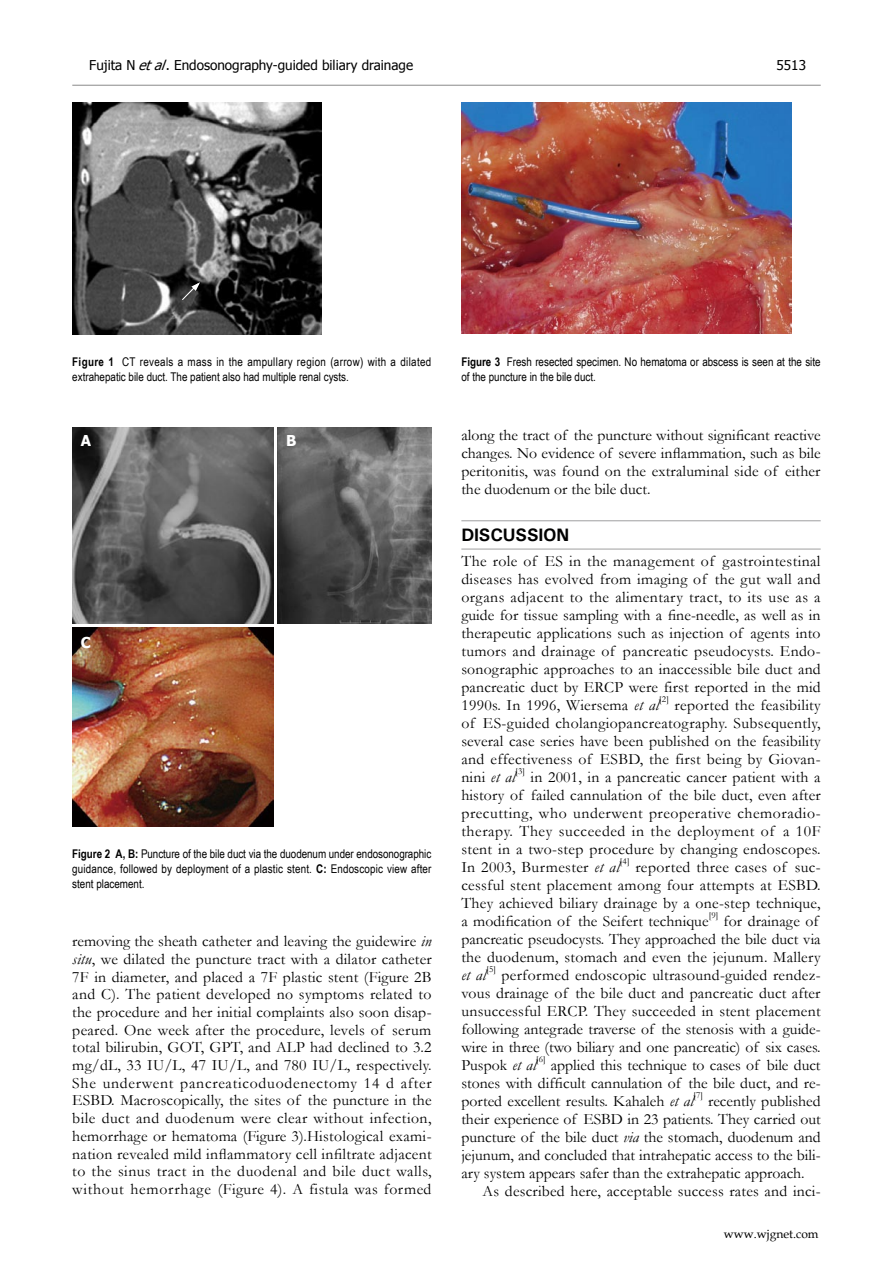
<style>
.page{position:relative;width:893px;height:1263px;background:#fff}
.page>*{position:absolute;margin:0;border:0;box-sizing:border-box;transform-origin:0 0}
.t1{font:700 18px "Univers";letter-spacing:-.01em;color:#000}
.t2{font:15.75px/18px "Garamond";letter-spacing:.01em;color:#000;text-align:justify}
.t3{font:italic 15.75px "Garamond";color:#000}
.t4{font:700 15px "Tahoma";color:#fff}
.t5{font:13.5px "Tahoma";color:#000}
.t6{font:12px/15px "Arial Narrow";color:#000}
.t7{font:12px "Book Antiqua";color:#000}
.t8{font:9.15px "Garamond";color:#000}
.s1{font-style:italic}
.s2{font-weight:700}
</style>
<div class="page">
<hr style="left:72px;top:85px;width:749px;height:1px;background:#898989">
<img style="left:72px;top:102px;width:250px;height:232px">
<svg style="left:181px;top:282px;width:19px;height:19px"></svg>
<img style="left:72px;top:427px;width:201px;height:197px">
<img style="left:278px;top:427px;width:154px;height:197px">
<img style="left:72px;top:628px;width:201px;height:198px">
<img style="left:461px;top:102px;width:331px;height:232px">
<hr style="left:461px;top:520px;width:360px;height:1px;background:#9f9fa0">
<hr style="left:461px;top:549px;width:360px;height:1px;background:#9f9fa0">
<p class="t5" style="left:89px;top:56px;width:325px">Fujita N <span class="s1">etal</span>. Endosonography-guided biliary drainage</p>
<p class="t5" style="left:776px;top:56px;width:31px">5513</p>
<p class="t6" style="left:72px;top:354px;width:361px"><span class="s2">Figure 1</span> CT reveals a mass in the ampullary region (arrow) with a dilated extrahepatic bile duct. The patient also had multiple renal cysts.</p>
<p class="t4" style="left:81px;top:430px;width:12px">A</p>
<p class="t4" style="left:286px;top:430px;width:12px">B</p>
<p class="t4" style="left:81px;top:632px;width:12px">C</p>
<p class="t6" style="left:72px;top:845px;width:361px;text-align:justify"><span class="s2">Figure 2 A, B:</span> Puncture of the bile duct via the duodenum under endosonographic guidance, followed by deployment of a plastic stent. <span class="s2">C:</span> Endoscopic view after stent placement.</p>
<p class="t2" style="left:72px;top:932px;width:361px">removing the sheath catheter and leaving the guidewire <span class="s1">in situ</span>, we dilated the puncture tract with a dilator catheter 7F in diameter, and placed a 7F plastic stent (Figure 2B and C). The patient developed no symptoms related to the procedure and her initial complaints also soon disap&shy;peared. One week after the procedure, levels of serum total bilirubin, GOT, GPT, and ALP had declined to 3.2 mg/dL, 33 IU/L, 47 IU/L, and 780 IU/L, respectively.<br>She underwent pancreaticoduodenectomy 14 d after ESBD. Macroscopically, the sites of the puncture in the bile duct and duodenum were clear without infection, hemorrhage or hematoma (Figure 3).Histological exami&shy;nation revealed mild inflammatory cell infiltrate adjacent to the sinus tract in the duodenal and bile duct walls, without hemorrhage (Figure 4). A fistula was formed</p>
<p class="t6" style="left:461px;top:354px;width:361px"><span class="s2">Figure 3</span> Fresh resected specimen. No hematoma or abscess is seen at the site of the puncture in the bile duct.</p>
<p class="t2" style="left:461px;top:426px;width:361px">along the tract of the puncture without significant reactive changes. No evidence of severe inflammation, such as bile peritonitis, was found on the extraluminal side of either the duodenum or the bile duct.</p>
<p class="t1" style="left:461px;top:523px;width:110px">DISCUSSION</p>
<p class="t2" style="left:461px;top:551px;width:361px">The role of ES in the management of gastrointestinal diseases has evolved from imaging of the gut wall and organs adjacent to the alimentary tract, to its use as a guide for tissue sampling with a fine-needle, as well as in therapeutic applications such as injection of agents into tumors and drainage of pancreatic pseudocysts. Endo&shy;sonographic approaches to an inaccessible bile duct and pancreatic duct by ERCP were first reported in the mid 1990s. In 1996, Wiersema <span class="s1">et al</span></p>
<p class="t8" style="left:659px;top:693px;width:11px">[2]</p>
<p class="t2" style="left:461px;top:695px;width:361px;text-indent:213px">reported the feasibility of ES-guided cholangiopancreatography. Subsequently, several case series have been published on the feasibility and effectiveness of ESBD, the first being by Giovan&shy;nini <span class="s1">et al</span></p>
<p class="t8" style="left:516px;top:765px;width:11px">[3]</p>
<p class="t2" style="left:461px;top:767px;width:361px;text-indent:69px">in 2001, in a pancreatic cancer patient with a history of failed cannulation of the bile duct, even after precutting, who underwent preoperative chemoradio&shy;therapy. They succeeded in the deployment of a 10F stent in a two-step procedure by changing endoscopes.<br>In 2003, Burmester <span class="s1">et al</span></p>
<p class="t8" style="left:620px;top:855px;width:11px">[4]</p>
<p class="t2" style="left:461px;top:857px;width:361px;text-indent:174px">reported three cases of suc&shy;cessful stent placement among four attempts at ESBD.<br>They achieved biliary drainage by a one-step technique, a modification of the Seifert technique</p>
<p class="t8" style="left:709px;top:909px;width:11px">[9]</p>
<p class="t2" style="left:461px;top:911px;width:361px;text-align:left;text-indent:262px">for drainage of pancreatic pseudocysts. They approached the bile duct via the duodenum, stomach and even the jejunum. Mallery</p>
<p class="t3" style="left:461px;top:964px;width:26px">et al</p>
<p class="t8" style="left:486px;top:963px;width:11px">[5]</p>
<p class="t2" style="left:461px;top:965px;width:361px;text-indent:40px">performed endoscopic ultrasound-guided rendez&shy;vous drainage of the bile duct and pancreatic duct after unsuccessful ERCP. They succeeded in stent placement following antegrade traverse of the stenosis with a guide&shy;wire in three (two biliary and one pancreatic) of six cases.<br>Puspok <span class="s1">et al</span></p>
<p class="t8" style="left:536px;top:1053px;width:11px">[6]</p>
<p class="t2" style="left:461px;top:1055px;width:361px;text-indent:89px">applied this technique to cases of bile duct stones with difficult cannulation of the bile duct, and re&shy;ported excellent results. Kahaleh <span class="s1">et al</span></p>
<p class="t8" style="left:693px;top:1089px;width:11px">[7]</p>
<p class="t2" style="left:461px;top:1091px;width:361px;text-indent:247px">recently published their experience of ESBD in 23 patients. They carried out puncture of the bile duct <span class="s1">via</span> the stomach, duodenum and jejunum, and concluded that intrahepatic access to the bili&shy;ary system appears safer than the extrahepatic approach.</p>
<p class="t2" style="left:483px;top:1181px;width:340px">As described here, acceptable success rates and inci-</p>
<p class="t7" style="left:724px;top:1225px;width:96px">www.wjgnet.com</p>
</div>
